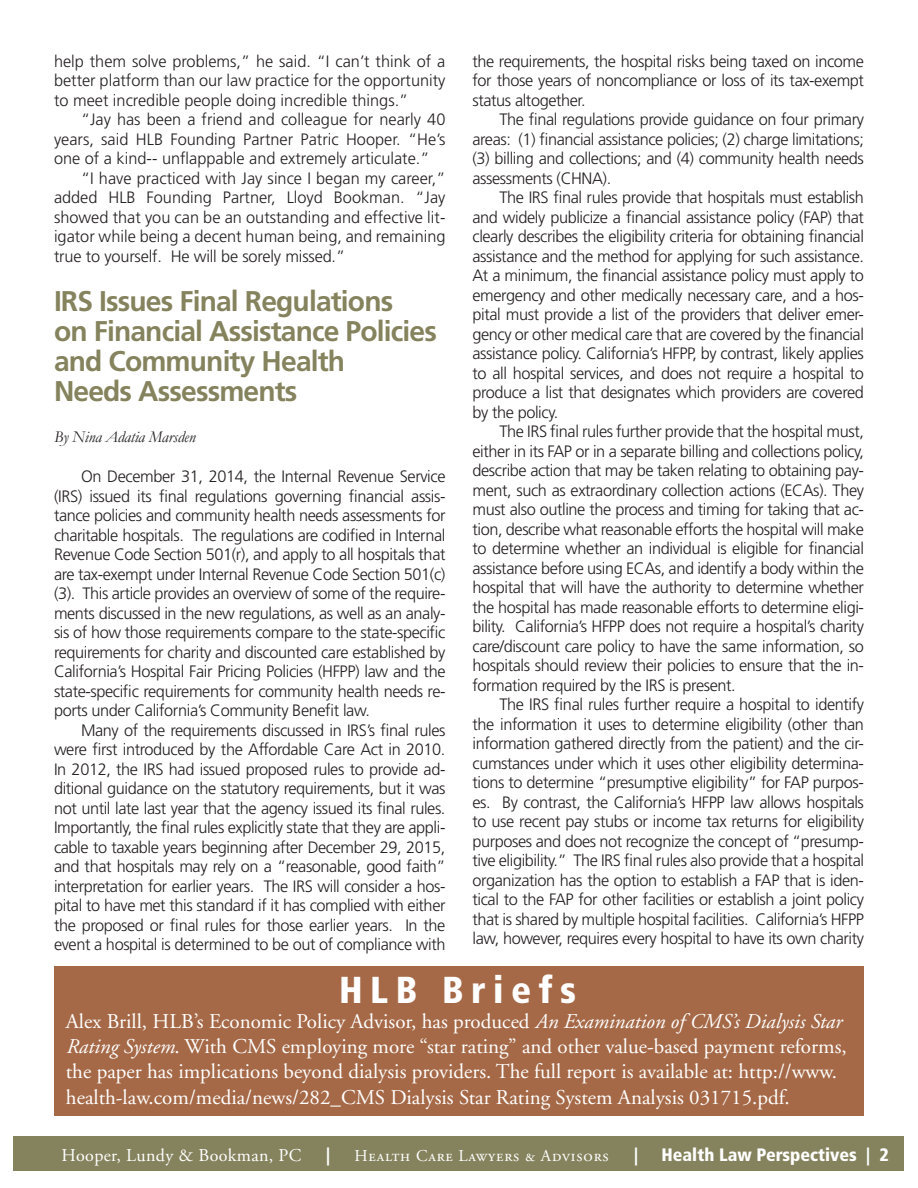
<style>
.page{position:relative;width:918px;height:1188px;background:#fff}
.page>*{position:absolute;margin:0;border:0;box-sizing:border-box;transform-origin:0 0}
.t1{font:900 condensed 37.5px "Frutiger";letter-spacing:.2em;color:#fff}
.Big_Green_Headlines{font:700 28.5px/30px "Frutiger";letter-spacing:-.03em;color:#85835d}
.t2{font:21px/25.2px "Adobe Garamond";color:#fff}
.t3{font:900 condensed 18px "Frutiger";color:#fff}
.t4{font:18px "Adobe Garamond Pro";letter-spacing:.02em;color:#fff}
.Body_copy_in_columns{font:300 16.5px/19.5px "Frutiger";letter-spacing:-.025em;color:#231f20;text-align:justify}
.t5{font:16.5px "Adobe Garamond Pro";letter-spacing:.05em;color:#fff}
.Body_copy_in_columns-2{font:italic 16.5px "Garamond";letter-spacing:-.01em;color:#231f20}
.s1{font-style:italic}
</style>
<div class="page">
<div style="left:14px;top:1136px;width:890px;height:35px;background:#85835d"></div>
<div style="left:54px;top:967px;width:810px;height:149px;background:#a56947"></div>
<p class="Body_copy_in_columns" style="left:54px;top:51px;width:393px">help them solve problems,” he said. “I can’t think of a better platform than our law practice for the opportunity to meet incredible people doing incredible things.”</p>
<p class="Body_copy_in_columns" style="left:54px;top:110px;width:393px;text-indent:27px">“Jay has been a friend and colleague for nearly 40 years, said HLB Founding Partner Patric Hooper. “He’s one of a kind-- unflappable and extremely articulate.”</p>
<p class="Body_copy_in_columns" style="left:54px;top:168px;width:393px;text-indent:27px">“I have practiced with Jay since I began my career,” added HLB Founding Partner, Lloyd Bookman. “Jay showed that you can be an outstanding and effective lit&shy;igator while being a decent human being, and remaining true to yourself. He will be sorely missed.”</p>
<p class="Big_Green_Headlines" style="left:54px;top:286px;width:384px">IRS Issues Final Regulations<br>on Financial Assistance Policies and Community Health<br>Needs Assessments</p>
<p class="Body_copy_in_columns-2" style="left:54px;top:427px;width:143px">By Nina Adatia Marsden</p>
<p class="Body_copy_in_columns" style="left:54px;top:467px;width:393px;text-indent:27px">On December 31, 2014, the Internal Revenue Service (IRS) issued its final regulations governing financial assis&shy;tance policies and community health needs assessments for charitable hospitals. The regulations are codified in Internal Revenue Code Section 501(r), and apply to all hospitals that are tax-exempt under Internal Revenue Code Section 501(c) (3). This article provides an overview of some of the require&shy;ments discussed in the new regulations, as well as an analy&shy;sis of how those requirements compare to the state-specific requirements for charity and discounted care established by California’s Hospital Fair Pricing Policies (HFPP) law and the state-specific requirements for community health needs re&shy;ports under California’s Community Benefit law.</p>
<p class="Body_copy_in_columns" style="left:54px;top:720px;width:393px;text-indent:27px">Many of the requirements discussed in IRS’s final rules were first introduced by the Affordable Care Act in 2010.<br>In 2012, the IRS had issued proposed rules to provide ad&shy;ditional guidance on the statutory requirements, but it was not until late last year that the agency issued its final rules.<br>Importantly, the final rules explicitly state that they are appli&shy;cable to taxable years beginning after December 29, 2015, and that hospitals may rely on a “reasonable, good faith” interpretation for earlier years. The IRS will consider a hos&shy;pital to have met this standard if it has complied with either the proposed or final rules for those earlier years. In the event a hospital is determined to be out of compliance with</p>
<p class="Body_copy_in_columns" style="left:472px;top:51px;width:393px">the requirements, the hospital risks being taxed on income for those years of noncompliance or loss of its tax-exempt status altogether.</p>
<p class="Body_copy_in_columns" style="left:472px;top:110px;width:393px;text-indent:27px">The final regulations provide guidance on four primary areas: (1) financial assistance policies; (2) charge limitations; (3) billing and collections; and (4) community health needs assessments (CHNA).</p>
<p class="Body_copy_in_columns" style="left:472px;top:188px;width:393px;text-indent:27px">The IRS final rules provide that hospitals must establish and widely publicize a financial assistance policy (FAP) that clearly describes the eligibility criteria for obtaining financial assistance and the method for applying for such assistance.<br>At a minimum, the financial assistance policy must apply to emergency and other medically necessary care, and a hos&shy;pital must provide a list of the providers that deliver emer&shy;gency or other medical care that are covered by the financial assistance policy. California’s HFPP, by contrast, likely applies to all hospital services, and does not require a hospital to produce a list that designates which providers are covered by the policy.</p>
<p class="Body_copy_in_columns" style="left:472px;top:422px;width:393px;text-indent:27px">The IRS final rules further provide that the hospital must, either in its FAP or in a separate billing and collections policy, describe action that may be taken relating to obtaining pay&shy;ment, such as extraordinary collection actions (ECAs). They must also outline the process and timing for taking that ac&shy;tion, describe what reasonable efforts the hospital will make to determine whether an individual is eligible for financial assistance before using ECAs, and identify a body within the hospital that will have the authority to determine whether the hospital has made reasonable efforts to determine eligi&shy;bility. California’s HFPP does not require a hospital’s charity care/discount care policy to have the same information, so hospitals should review their policies to ensure that the in&shy;formation required by the IRS is present.</p>
<p class="Body_copy_in_columns" style="left:472px;top:695px;width:393px;text-indent:27px">The IRS final rules further require a hospital to identify the information it uses to determine eligibility (other than information gathered directly from the patient) and the cir&shy;cumstances under which it uses other eligibility determina&shy;tions to determine “presumptive eligibility” for FAP purpos&shy;es. By contrast, the California’s HFPP law allows hospitals to use recent pay stubs or income tax returns for eligibility purposes and does not recognize the concept of “presump&shy;tive eligibility.” The IRS final rules also provide that a hospital organization has the option to establish a FAP that is iden&shy;tical to the FAP for other facilities or establish a joint policy that is shared by multiple hospital facilities. California’s HFPP law, however, requires every hospital to have its own charity</p>
<p class="t1" style="left:339px;top:967px;width:238px">HLB Briefs</p>
<p class="t2" style="left:66px;top:1009px;width:782px">Alex Brill, HLB’s Economic Policy Advisor, has produced <span class="s1">An Examination of CMS’s Dialysis Star Rating System</span>. With CMS employing more “star rating” and other value-based payment reforms, the paper has implications beyond dialysis providers. The full report is available at: http://www. health-law.com/media/news/282_CMS Dialysis Star Rating System Analysis 031715.pdf.</p>
<p class="t4" style="left:62px;top:1144px;width:241px">Hooper, Lundy &amp; Bookman, PC</p>
<p class="t3" style="left:326px;top:1143px;width:5px">|</p>
<p class="t5" style="left:354px;top:1145px;width:256px">Health Care Lawyers &amp; Advisors</p>
<p class="t3" style="left:634px;top:1143px;width:5px">|</p>
<p class="t3" style="left:662px;top:1143px;width:229px">Health Law Perspectives | 2</p>
</div>
